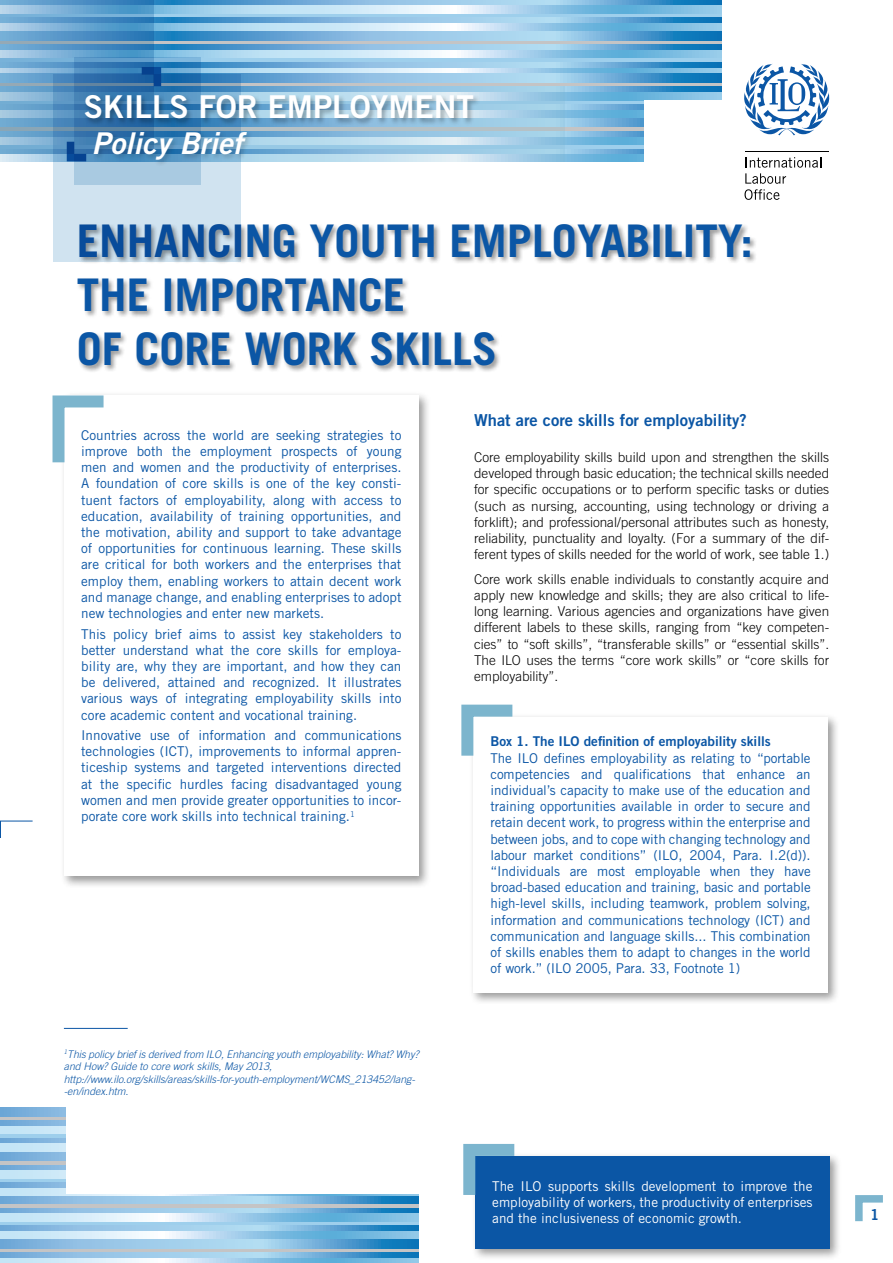
<style>
.page{position:relative;width:893px;height:1263px;background:#fff}
.page>*{position:absolute;margin:0;border:0;box-sizing:border-box;transform-origin:0 0}
.t1{font:700 45px/54px "Trade Gothic LT Std";color:#0b56a5}
.t2{font:31.5px "Trade Gothic LT Std Bd 2";color:#fff}
.t3{font:30px "Trade Gothic LT Std Bd 2 Obl";color:#fff}
.t4{font:16.5px "Trade Gothic LT Std Bd 2";color:#0b56a5}
.t5{font:15px "Trade Gothic LT Std Bd 2";color:#0b56a5}
.t6{font:13.5px/16.2px "Trade Gothic LT Std";color:#0b56a5;text-align:justify}
.t7{font:300 13.5px/16.2px "Trade Gothic LT Std";color:#000;text-align:justify}
.t8{font:13.5px/16.2px "Trade Gothic LT Std";color:#fff;text-align:justify}
.t9{font:13.5px "Trade Gothic LT Std Bd 2";color:#0b56a5}
.t10{font:italic 300 10.5px/12.6px "Trade Gothic LT Std";color:#0b56a5}
</style>
<div class="page">
<hr style="left:0;top:1204px;width:495px;height:4px;background:#c4c4c5">
<svg style="left:0;top:1208px;width:419px;height:6px;background:#87bde1"></svg>
<svg style="left:0;top:1214px;width:419px;height:8px;background:#aed6ee"></svg>
<svg style="left:0;top:1222px;width:419px;height:4px;background:#96c9e8"></svg>
<svg style="left:0;top:1226px;width:419px;height:5px;background:#7fb8df"></svg>
<svg style="left:0;top:1231px;width:419px;height:8px;background:#aed6ee"></svg>
<svg style="left:0;top:1239px;width:419px;height:9px;background:#7fb8df"></svg>
<svg style="left:0;top:1248px;width:419px;height:4px;background:#b2c1cb"></svg>
<svg style="left:0;top:1252px;width:419px;height:6px;background:#7fb8df"></svg>
<svg style="left:0;top:1258px;width:419px;height:5px;background:#aed6ee"></svg>
<svg style="left:0;top:1107px;width:66px;height:9px"></svg>
<svg style="left:0;top:1116px;width:66px;height:4px"></svg>
<svg style="left:0;top:1120px;width:66px;height:6px"></svg>
<div style="left:0;top:1126px;width:494px;height:8px;background:#c8e7f7"></div>
<hr style="left:0;top:1134px;width:495px;height:4px;background:#9ecfec">
<div style="left:66px;top:1106px;width:475px;height:88px;background:#fff"></div>
<div style="left:420px;top:1155px;width:473px;height:108px;background:#fff"></div>
<svg style="left:154px;top:0;width:568px;height:6px;background:#77b3dc"></svg>
<svg style="left:154px;top:6px;width:568px;height:8px;background:#abd5ed"></svg>
<svg style="left:154px;top:14px;width:568px;height:4px;background:#91c6e7"></svg>
<svg style="left:154px;top:18px;width:568px;height:6px;background:#77b3dc"></svg>
<svg style="left:154px;top:24px;width:568px;height:8px;background:#a3d0eb"></svg>
<svg style="left:154px;top:32px;width:568px;height:9px;background:#6dadd8"></svg>
<svg style="left:154px;top:41px;width:568px;height:4px;background:#aebec9"></svg>
<svg style="left:154px;top:45px;width:568px;height:5px;background:#6dadd8"></svg>
<svg style="left:154px;top:50px;width:568px;height:8px;background:#abd5ed"></svg>
<hr style="left:0;top:58px;width:787px;height:4px;background:#9ecfec">
<svg style="left:201px;top:62px;width:521px;height:6px;background:#74b0da"></svg>
<svg style="left:201px;top:68px;width:521px;height:6px;background:#a4d0eb"></svg>
<svg style="left:240px;top:74px;width:482px;height:9px;background:#78b3dc"></svg>
<hr style="left:0;top:83px;width:787px;height:4px;background:#c4c4c5">
<svg style="left:565px;top:87px;width:157px;height:6px"></svg>
<svg style="left:565px;top:93px;width:157px;height:8px"></svg>
<svg style="left:565px;top:101px;width:79px;height:4px"></svg>
<svg style="left:565px;top:105px;width:79px;height:5px"></svg>
<svg style="left:565px;top:110px;width:79px;height:8px"></svg>
<svg style="left:565px;top:118px;width:79px;height:9px"></svg>
<hr style="left:0;top:127px;width:787px;height:4px;background:#c4c4c5">
<svg style="left:565px;top:131px;width:79px;height:6px"></svg>
<svg style="left:565px;top:137px;width:79px;height:8px"></svg>
<hr style="left:0;top:145px;width:787px;height:4px;background:#9ecfec">
<svg style="left:565px;top:149px;width:79px;height:6px"></svg>
<svg style="left:565px;top:155px;width:79px;height:6px"></svg>
<div style="left:722px;top:0;width:171px;height:232px;background:#fff"></div>
<div style="left:644px;top:100px;width:249px;height:169px;background:#fff"></div>
<svg style="left:0;top:86px;width:565px;height:75px"></svg>
<svg style="left:855px;top:1195px;width:28px;height:27px"></svg>
<div style="left:76px;top:223px;width:681px;height:150px;background:#000;opacity:.4"></div>
<div style="left:60px;top:391px;width:371px;height:497px;background:#000;opacity:.4"></div>
<div style="left:64px;top:395px;width:354px;height:481px;background:#fff"></div>
<svg style="left:52px;top:391px;width:64px;height:83px"></svg>
<div style="left:471px;top:1152px;width:371px;height:109px;background:#000;opacity:.4"></div>
<div style="left:475px;top:1156px;width:354px;height:92px;background:#0b56a5"></div>
<svg style="left:0;top:1138px;width:526px;height:69px"></svg>
<svg style="left:53px;top:74px;width:187px;height:188px;background:#bacfdd"></svg>
<svg style="left:74px;top:57px;width:127px;height:127px;background:#75a6cc"></svg>
<svg style="left:0;top:0;width:154px;height:154px;background:#609ac6"></svg>
<hr style="left:745px;top:151px;width:83px;height:1px;background:#000">
<svg style="left:744px;top:157px;width:77px;height:43px"></svg>
<svg style="left:744px;top:64px;width:85px;height:71px"></svg>
<div style="left:84px;top:93px;width:397px;height:33px;background:#000;opacity:.3"></div>
<div style="left:93px;top:130px;width:162px;height:37px;background:#000;opacity:.2"></div>
<hr style="left:0;top:821px;width:33px;height:1px;background:#0b56a5">
<svg style="left:0;top:822px;width:1px;height:16px"></svg>
<hr style="left:64px;top:1028px;width:64px;height:1px;background:#0b56a5">
<div style="left:469px;top:713px;width:371px;height:292px;background:#000;opacity:.4"></div>
<div style="left:473px;top:717px;width:355px;height:276px;background:#fff"></div>
<svg style="left:461px;top:704px;width:63px;height:64px"></svg>
<h2 class="t2" style="left:84px;top:87px;width:392px">SKILLS FOR EMPLOYMENT</h2>
<h3 class="t3" style="left:92px;top:125px;width:152px">Policy Brief</h3>
<h1 class="t1" style="left:77px;top:213px;width:678px">ENHANCING YOUTH EMPLOYABILITY:<br>THE IMPORTANCE<br>OF CORE WORK SKILLS</h1>
<p class="t6" style="left:81px;top:427px;width:322px">Countries across the world are seeking strategies to improve both the employment prospects of young men and women and the productivity of enterprises.<br>A foundation of core skills is one of the key consti&shy;tuent factors of employability, along with access to education, availability of training opportunities, and the motivation, ability and support to take advantage of opportunities for continuous learning. These skills are critical for both workers and the enterprises that employ them, enabling workers to attain decent work and manage change, and enabling enterprises to adopt new technologies and enter new markets.</p>
<p class="t6" style="left:81px;top:625px;width:322px">This policy brief aims to assist key stakeholders to better understand what the core skills for employa&shy;bility are, why they are important, and how they can be delivered, attained and recognized. It illustrates various ways of integrating employability skills into core academic content and vocational training.</p>
<p class="t6" style="left:81px;top:727px;width:322px">Innovative use of information and communications technologies (ICT), improvements to informal appren&shy;ticeship systems and targeted interventions directed at the specific hurdles facing disadvantaged young women and men provide greater opportunities to incor&shy;porate core work skills into technical training.<sup>1</sup></p>
<p class="t10" style="left:64px;top:1048px;width:357px"><sup>1</sup>This policy brief is derived from ILO, Enhancing youth employability: What? Why? and How? Guide to core work skills, May 2013, http://www.ilo.org/skills/areas/skills-for-youth-employment/WCMS_213452/lang--en/index.htm.</p>
<p class="t4" style="left:474px;top:410px;width:274px">What are core skills for employability?</p>
<p class="t7" style="left:474px;top:449px;width:357px">Core employability skills build upon and strengthen the skills developed through basic education; the technical skills needed for specific occupations or to perform specific tasks or duties (such as nursing, accounting, using technology or driving a forklift); and professional/personal attributes such as honesty, reliability, punctuality and loyalty. (For a summary of the dif&shy;ferent types of skills needed for the world of work, see table 1.)</p>
<p class="t7" style="left:474px;top:571px;width:357px">Core work skills enable individuals to constantly acquire and apply new knowledge and skills; they are also critical to life&shy;long learning. Various agencies and organizations have given different labels to these skills, ranging from “key competen&shy;cies” to “soft skills”, “transferable skills” or “essential skills”.<br>The ILO uses the terms “core work skills” or “core skills for employability”.</p>
<p class="t9" style="left:490px;top:733px;width:282px">Box 1. The ILO definition of employability skills</p>
<p class="t6" style="left:490px;top:749px;width:322px">The ILO defines employability as relating to “portable competencies and qualifications that enhance an individual’s capacity to make use of the education and training opportunities available in order to secure and retain decent work, to progress within the enterprise and between jobs, and to cope with changing technology and labour market conditions” (ILO, 2004, Para. I.2(d)). “Individuals are most employable when they have broad-based education and training, basic and portable high-level skills, including teamwork, problem solving, information and communications technology (ICT) and communication and language skills... This combination of skills enables them to adapt to changes in the world of work.” (ILO 2005, Para. 33, Footnote 1)</p>
<p class="t8" style="left:492px;top:1178px;width:322px">The ILO supports skills development to improve the employability of workers, the productivity of enterprises and the inclusiveness of economic growth.</p>
<p class="t5" style="left:870px;top:1205px;width:11px">1</p>
</div>
